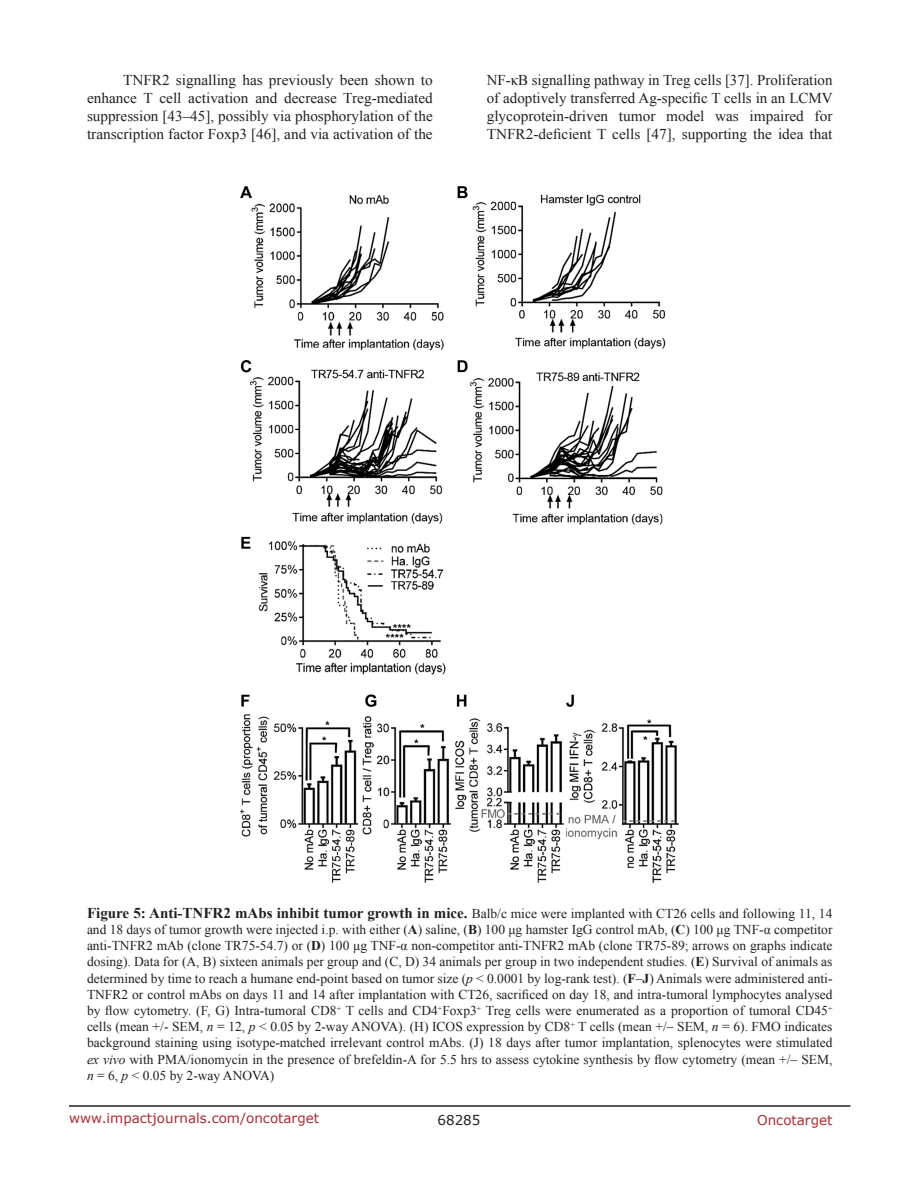
<style>
.page{position:relative;width:918px;height:1188px;background:#fff}
.page>*{position:absolute;margin:0;border:0;box-sizing:border-box;transform-origin:0 0}
.BodyText{font:15px/18px "Times New Roman";color:#231f20;text-align:justify}
.FigureText{font:13.5px/16.2px "Times New Roman";color:#231f20;text-align:justify}
.t1{font:13.5px "Verdana";color:#ac2b31}
.t2{font:13.5px "Verdana";color:#231f20}
.s1{font-weight:700;font-size:15px}
.s2{font-weight:700}
.s3{font-style:italic}
</style>
<div class="page">
<hr style="left:69px;top:1105px;width:781px;height:2px;background:#231f20">
<img style="left:241px;top:186px;width:438px;height:696px">
<p class="BodyText" style="left:87px;top:71px;width:347px;text-indent:36px">TNFR2 signalling has previously been shown to enhance T cell activation and decrease Treg-mediated suppression [43–45], possibly via phosphorylation of the transcription factor Foxp3 [46], and via activation of the</p>
<p class="BodyText" style="left:487px;top:71px;width:347px">NF-κB signalling pathway in Treg cells [37]. Proliferation of adoptively transferred Ag-specific T cells in an LCMV glycoprotein-driven tumor model was impaired for TNFR2-deficient T cells [47], supporting the idea that</p>
<p class="FigureText" style="left:87px;top:905px;width:747px"><span class="s1">Figure 5: Anti-TNFR2 mAbs inhibit tumor growth in mice.</span> Balb/c mice were implanted with CT26 cells and following 11, 14 and 18 days of tumor growth were injected i.p. with either (<span class="s2">A</span>) saline, (<span class="s2">B</span>) 100 μg hamster IgG control mAb, (<span class="s2">C</span>) 100 μg TNF-α competitor anti-TNFR2 mAb (clone TR75-54.7) or (<span class="s2">D</span>) 100 μg TNF-α non-competitor anti-TNFR2 mAb (clone TR75-89; arrows on graphs indicate dosing). Data for (A, B) sixteen animals per group and (C, D) 34 animals per group in two independent studies. (<span class="s2">E</span>) Survival of animals as determined by time to reach a humane end-point based on tumor size (<span class="s3">p</span> &lt; 0.0001 by log-rank test). (<span class="s2">F</span>–<span class="s2">J</span>) Animals were administered anti-TNFR2 or control mAbs on days 11 and 14 after implantation with CT26, sacrificed on day 18, and intra-tumoral lymphocytes analysed by flow cytometry. (F, G) Intra-tumoral CD8<sup>+</sup> T cells and CD4<sup>+</sup>Foxp3<sup>+</sup> Treg cells were enumerated as a proportion of tumoral CD45<sup>+ </sup>cells (mean +/- SEM, <span class="s3">n</span> = 12, <span class="s3">p</span> &lt; 0.05 by 2-way ANOVA). (H) ICOS expression by CD8<sup>+</sup> T cells (mean +/– SEM, <span class="s3">n</span> = 6). FMO indicates background staining using isotype-matched irrelevant control mAbs. (J) 18 days after tumor implantation, splenocytes were stimulated <span class="s3">ex vivo</span> with PMA/ionomycin in the presence of brefeldin-A for 5.5 hrs to assess cytokine synthesis by flow cytometry (mean +/– SEM, <span class="s3">n</span> = 6, <span class="s3">p</span> &lt; 0.05 by 2-way ANOVA)</p>
<p class="t1" style="left:69px;top:1109px;width:252px">www.impactjournals.com/oncotarget</p>
<p class="t2" style="left:438px;top:1111px;width:44px">68285</p>
<p class="t1" style="left:757px;top:1111px;width:77px">Oncotarget</p>
</div>
